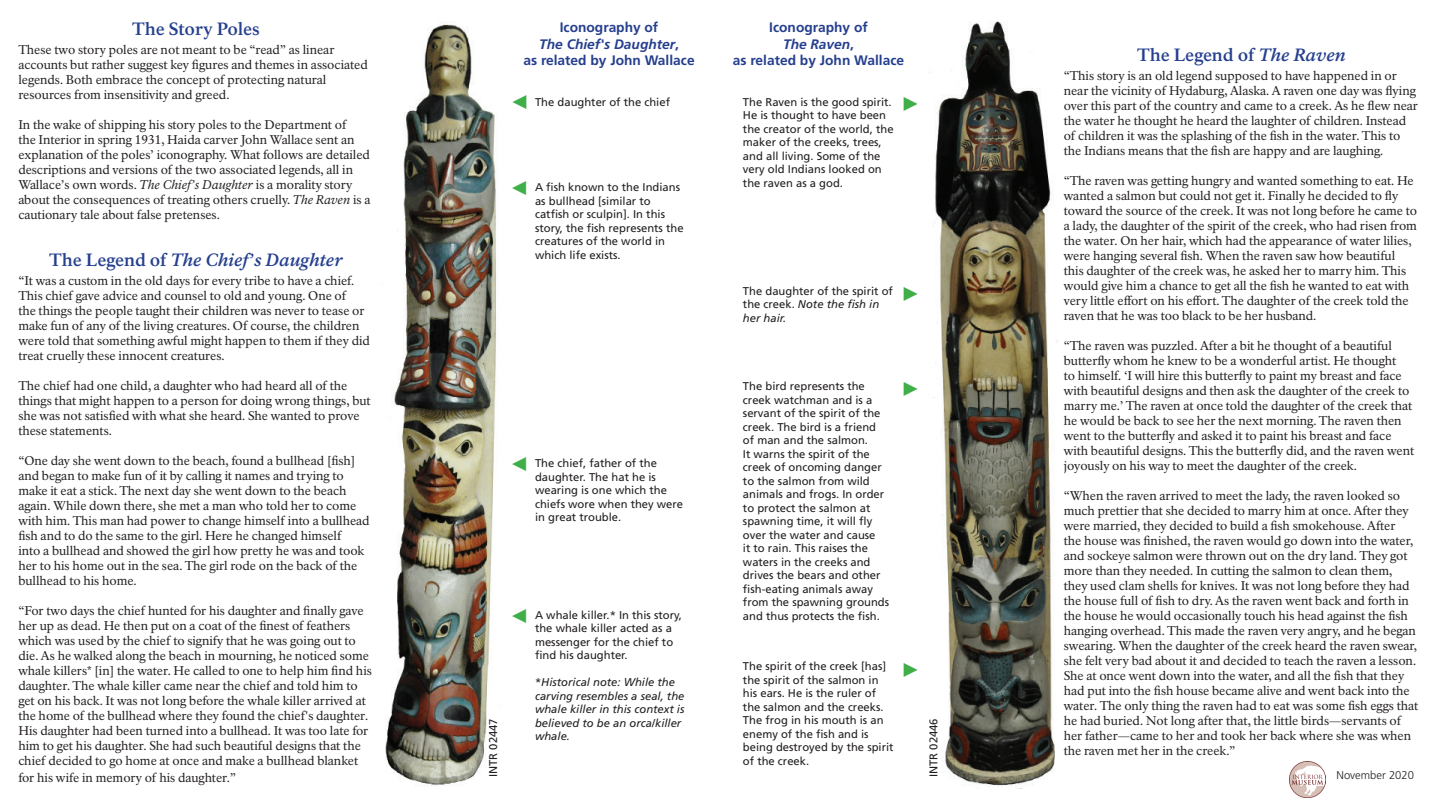
<style>
.page{position:relative;width:1440px;height:810px;background:#fff}
.page>*{position:absolute;margin:0;border:0;box-sizing:border-box;transform-origin:0 0}
.t1{font:20px "Arial Narrow";color:#40ae49}
.t2{font:700 17.5px "NPS Rawlinson OT";letter-spacing:-.01em;color:#253f8e}
.t3{font:italic 700 17.5px "NPS Rawlinson OT";color:#253f8e}
.t4{font:700 13.75px/16.5px "Frutiger LT Std";color:#253f8e;text-align:center}
.t5{font:12.5px/15px "NPS Rawlinson OT";letter-spacing:-.005em;color:#231f20}
.t6{font:11.25px/13.5px "Frutiger LT Std";color:#231f20}
.t7{font:italic 11.25px/13.5px "Frutiger LT Std";color:#231f20}
.t8{font:300 11.25px "Frutiger LT Std";color:#231f20}
.s1{font-style:italic}
.s2{font-style:normal}
</style>
<div class="page">
<img style="left:385px;top:24px;width:112px;height:762px">
<img style="left:928px;top:22px;width:130px;height:764px">
<img style="left:1290px;top:761px;width:36px;height:36px">
<p class="t2" style="left:132px;top:18px;width:129px">The Story Poles</p>
<p class="t5" style="left:18px;top:42px;width:351px">These two story poles are not meant to be “read” as linear accounts but rather suggest key figures and themes in associated legends. Both embrace the concept of protecting natural resources from insensitivity and greed.</p>
<p class="t5" style="left:18px;top:117px;width:354px">In the wake of shipping his story poles to the Department of<br>the Interior in spring 1931, Haida carver John Wallace sent an explanation of the poles’ iconography. What follows are detailed descriptions and versions of the two associated legends, all in Wallace’s own words. <span class="s1">The Chief’s Daughter</span> is a morality story about the consequences of treating others cruelly. <span class="s1">The Raven</span> is a cautionary tale about false pretenses.</p>
<p class="t3" style="left:49px;top:249px;width:295px"><span class="s2">The Legend of</span> The Chief’s Daughter</p>
<p class="t5" style="left:18px;top:274px;width:353px">“It was a custom in the old days for every tribe to have a chief.<br>This chief gave advice and counsel to old and young. One of<br>the things the people taught their children was never to tease or make fun of any of the living creatures. Of course, the children were told that something awful might happen to them if they did treat cruelly these innocent creatures.</p>
<p class="t5" style="left:18px;top:379px;width:354px">The chief had one child, a daughter who had heard all of the things that might happen to a person for doing wrong things, but she was not satisfied with what she heard. She wanted to prove these statements.</p>
<p class="t5" style="left:18px;top:454px;width:353px">“One day she went down to the beach, found a bullhead [fish] and began to make fun of it by calling it names and trying to make it eat a stick. The next day she went down to the beach again. While down there, she met a man who told her to come with him. This man had power to change himself into a bullhead fish and to do the same to the girl. Here he changed himself<br>into a bullhead and showed the girl how pretty he was and took her to his home out in the sea. The girl rode on the back of the bullhead to his home.</p>
<p class="t5" style="left:18px;top:604px;width:355px">“For two days the chief hunted for his daughter and finally gave her up as dead. He then put on a coat of the finest of feathers which was used by the chief to signify that he was going out to die. As he walked along the beach in mourning, he noticed some whale killers* [in] the water. He called to one to help him find his daughter. The whale killer came near the chief and told him to get on his back. It was not long before the whale killer arrived at the home of the bullhead where they found the chief's daughter.<br>His daughter had been turned into a bullhead. It was too late for him to get his daughter. She had such beautiful designs that the chief decided to go home at once and make a bullhead blanket</p>
<p class="t5" style="left:18px;top:770px;width:219px">for his wife in memory of his daughter.”</p>
<h1 class="t4" style="left:523px;top:19px;width:173px">Iconography of<br><span class="s1">The Chief's Daughter</span>,<br>as related by John Wallace</h1>
<p class="t6" style="left:535px;top:95px;width:137px">The daughter of the chief</p>
<h1 class="t1" style="left:505px;top:109px;width:21px;rotate:-90deg">▲</h1>
<h1 class="t1" style="left:504px;top:195px;width:21px;rotate:-90deg">▲</h1>
<p class="t6" style="left:535px;top:181px;width:150px">A fish known to the Indians as bullhead [similar to catfish or sculpin]. In this story, the fish represents the creatures of the world in which life exists.</p>
<h1 class="t1" style="left:504px;top:471px;width:21px;rotate:-90deg">▲</h1>
<p class="t6" style="left:535px;top:457px;width:150px">The chief, father of the daughter. The hat he is wearing is one which the chiefs wore when they were in great trouble.</p>
<p class="t6" style="left:487px;top:777px;width:60px;rotate:-90deg">INTR 02447</p>
<h1 class="t1" style="left:504px;top:623px;width:21px;rotate:-90deg">▲</h1>
<p class="t6" style="left:535px;top:608px;width:148px">A whale killer.* In this story, the whale killer acted as a messenger for the chief to find his daughter.</p>
<p class="t7" style="left:535px;top:676px;width:151px"><span class="s2">*</span>Historical note: While the carving resembles a seal, the whale killer in this context is believed to be an orca/killer whale.</p>
<h2 class="t4" style="left:733px;top:19px;width:173px">Iconography of<br><span class="s1">The Raven</span>,<br>as related by John Wallace</h2>
<p class="t6" style="left:743px;top:95px;width:152px">The Raven is the good spirit.<br>He is thought to have been the creator of the world, the maker of the creeks, trees, and all living. Some of the very old Indians looked on the raven as a god.</p>
<h1 class="t1" style="left:925px;top:97px;width:21px;rotate:90deg">▲</h1>
<p class="t6" style="left:743px;top:284px;width:152px">The daughter of the spirit of the creek. <span class="s1">Note the fish in her hair.</span></p>
<h1 class="t1" style="left:925px;top:287px;width:21px;rotate:90deg">▲</h1>
<p class="t6" style="left:743px;top:379px;width:148px">The bird represents the creek watchman and is a servant of the spirit of the creek. The bird is a friend of man and the salmon.<br>It warns the spirit of the creek of oncoming danger to the salmon from wild animals and frogs. In order to protect the salmon at spawning time, it will fly over the water and cause<br>it to rain. This raises the waters in the creeks and drives the bears and other fish-eating animals away from the spawning grounds and thus protects the fish.</p>
<p class="t6" style="left:743px;top:660px;width:152px">The spirit of the creek [has] the spirit of the salmon in his ears. He is the ruler of the salmon and the creeks.<br>The frog in his mouth is an enemy of the fish and is being destroyed by the spirit of the creek.</p>
<h1 class="t1" style="left:925px;top:382px;width:21px;rotate:90deg">▲</h1>
<h1 class="t1" style="left:925px;top:663px;width:21px;rotate:90deg">▲</h1>
<p class="t6" style="left:927px;top:777px;width:60px;rotate:-90deg">INTR 02446</p>
<p class="t2" style="left:1137px;top:44px;width:210px">The Legend of <span class="s1">The Raven</span></p>
<p class="t5" style="left:1064px;top:68px;width:356px">“This story is an old legend supposed to have happened in or near the vicinity of Hydaburg, Alaska. A raven one day was flying over this part of the country and came to a creek. As he flew near the water he thought he heard the laughter of children. Instead of children it was the splashing of the fish in the water. This to the Indians means that the fish are happy and are laughing.</p>
<p class="t5" style="left:1064px;top:173px;width:355px">“The raven was getting hungry and wanted something to eat. He wanted a salmon but could not get it. Finally he decided to fly toward the source of the creek. It was not long before he came to a lady, the daughter of the spirit of the creek, who had risen from the water. On her hair, which had the appearance of water lilies, were hanging several fish. When the raven saw how beautiful this daughter of the creek was, he asked her to marry him. This would give him a chance to get all the fish he wanted to eat with very little effort on his effort. The daughter of the creek told the raven that he was too black to be her husband.</p>
<p class="t5" style="left:1064px;top:338px;width:352px">“The raven was puzzled. After a bit he thought of a beautiful butterfly whom he knew to be a wonderful artist. He thought<br>to himself. ‘I will hire this butterfly to paint my breast and face with beautiful designs and then ask the daughter of the creek to marry me.’ The raven at once told the daughter of the creek that he would be back to see her the next morning. The raven then went to the butterfly and asked it to paint his breast and face with beautiful designs. This the butterfly did, and the raven went joyously on his way to meet the daughter of the creek.</p>
<p class="t5" style="left:1064px;top:488px;width:356px">“When the raven arrived to meet the lady, the raven looked so much prettier that she decided to marry him at once. After they were married, they decided to build a fish smokehouse. After<br>the house was finished, the raven would go down into the water, and sockeye salmon were thrown out on the dry land. They got more than they needed. In cutting the salmon to clean them, they used clam shells for knives. It was not long before they had the house full of fish to dry. As the raven went back and forth in the house he would occasionally touch his head against the fish hanging overhead. This made the raven very angry, and he began swearing. When the daughter of the creek heard the raven swear, she felt very bad about it and decided to teach the raven a lesson.<br>She at once went down into the water, and all the fish that they had put into the fish house became alive and went back into the water. The only thing the raven had to eat was some fish eggs that he had buried. Not long after that, the little birds—servants of her father—came to her and took her back where she was when the raven met her in the creek.”</p>
<p class="t8" style="left:1336px;top:769px;width:79px">November 2020</p>
</div>
